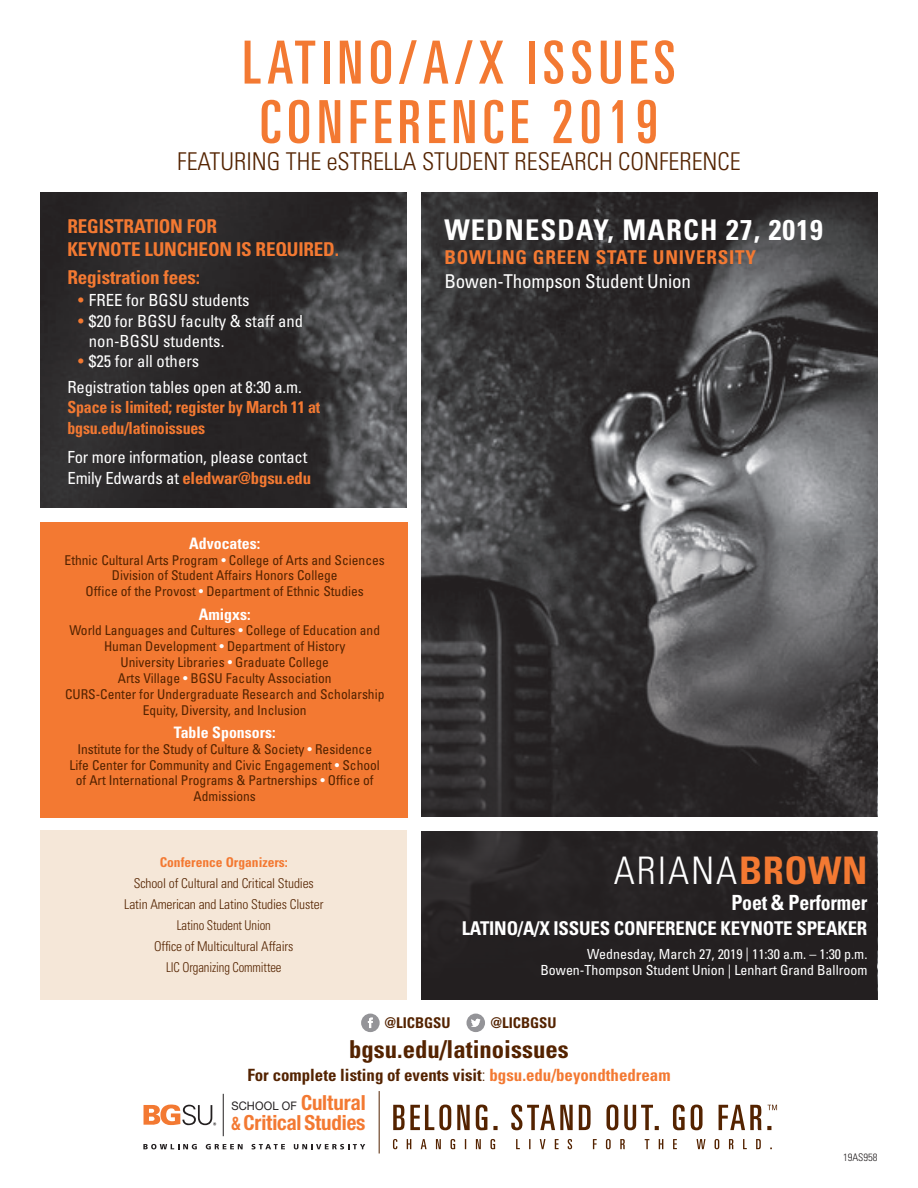
<style>
.page{position:relative;width:918px;height:1188px;background:#fff}
.page>*{position:absolute;margin:0;border:0;box-sizing:border-box;transform-origin:0 0}
.t1{font:ultra-condensed 59.55px "Univers LT Std";letter-spacing:.1em;color:#f37932}
.t2{font:300 condensed 37.95px "Univers LT Std";letter-spacing:.05em;color:#fff}
.t3{font:700 condensed 28.5px "Univers LT Std";letter-spacing:.04em;color:#fff}
.t4{font:700 condensed 24.75px "Univers LT Std";color:#542300}
.t5{font:300 condensed 24.45px "Univers LT Std";color:#542300}
.t6{font:700 condensed 20.85px "Helvetica Neue";letter-spacing:-.005em;color:#f37932}
.t7{font:700 condensed 20.85px "Univers LT Std";letter-spacing:-.01em;color:#fff;scale:.95 1}
.t8{font:700 condensed 19.05px/22.6px "Univers LT Std";letter-spacing:-.01em;color:#f37932}
.t9{font:700 condensed 19.05px "Univers LT Std";letter-spacing:-.01em;color:#fff}
.t10{font:700 condensed 19.05px "Univers LT Std";letter-spacing:.04em;color:#f37932}
.t11{font:condensed 19.05px "Univers LT Std";letter-spacing:-.01em;color:#fff}
.t12{font:700 condensed 16.95px "Univers LT Std";color:#542300}
.t13{font:condensed 16.65px/20.2px "Univers LT Std";color:#fff}
.t14{font:700 condensed 16.65px/20.2px "Univers LT Std";letter-spacing:-.01em;color:#f37932;scale:.95 1}
.t15{font:700 condensed 15.75px "Univers LT Std";color:#fff}
.t16{font:700 condensed 14.85px "Univers LT Std";color:#542300}
.t17{font:condensed 13.95px/15.9px "Univers LT Std";color:#fff;text-align:right}
.t18{font:condensed 13.5px/15.8px "Univers LT Std";color:#542300;text-align:center}
.t19{font:300 condensed 13.5px "Univers LT Std";letter-spacing:-.01em;color:#542300}
.t20{font:300 condensed 13.5px "Univers LT Std";letter-spacing:-.01em;color:#542300;scale:.94 1}
.t21{font:700 condensed 13.5px "Univers LT Std";color:#f37932}
.t22{font:11.7px "Helvetica Neue";letter-spacing:.01em;color:#231f20;scale:.95 1}
.t23{font:300 condensed 10.5px "Univers LT Std";color:#231f20}
.s1{color:#f37932}
.s2{font-weight:700;color:#f37932}
.s3{color:#fff}
.s4{font-weight:300}
.s5{font-weight:700;font-stretch:condensed;font-size:20.85px;color:#f37932}
.s6{font-size:18.6px}
</style>
<div class="page">
<svg style="left:393px;top:1139px;width:379px;height:10px"></svg>
<svg style="left:393px;top:1105px;width:384px;height:25px"></svg>
<svg style="left:144px;top:1104px;width:72px;height:21px"></svg>
<hr style="left:223px;top:1094px;width:1px;height:42px;background:#231f20">
<svg style="left:143px;top:1144px;width:54px;height:5px"></svg>
<svg style="left:206px;top:1144px;width:37px;height:5px"></svg>
<svg style="left:252px;top:1144px;width:33px;height:5px"></svg>
<svg style="left:294px;top:1144px;width:71px;height:5px"></svg>
<hr style="left:379px;top:1091px;width:1px;height:63px;background:#542300">
<img style="left:40px;top:192px;width:838px;height:330px">
<svg style="left:421px;top:522px;width:457px;height:478px;background:#393738"></svg>
<div style="left:33px;top:508px;width:381px;height:14px;background:#fff"></div>
<div style="left:33px;top:817px;width:851px;height:14px;background:#fff"></div>
<div style="left:407px;top:186px;width:14px;height:821px;background:#fff"></div>
<div style="left:40px;top:522px;width:368px;height:295px;background:#f37932"></div>
<div style="left:40px;top:831px;width:367px;height:169px;background:#f5e7d8"></div>
<div style="left:361px;top:1014px;width:19px;height:18px;background:#949498;border-radius:50%"></div>
<svg style="left:368px;top:1018px;width:5px;height:10px"></svg>
<div style="left:467px;top:1014px;width:18px;height:18px;background:#949498;border-radius:50%"></div>
<svg style="left:471px;top:1019px;width:10px;height:8px"></svg>
<p class="t1" style="left:242px;top:29px;width:435px">LATINO/A/X ISSUES</p>
<p class="t1" style="left:260px;top:88px;width:399px">CONFERENCE 2019</p>
<p class="t5" style="left:177px;top:147px;width:565px">FEATURING THE eSTRELLA STUDENT RESEARCH CONFERENCE</p>
<p class="t8" style="left:68px;top:215px;width:273px">REGISTRATION FOR<br>KEYNOTE LUNCHEON IS REQUIRED.</p>
<p class="t8" style="left:68px;top:266px;width:134px">Registration fees:</p>
<p class="t13" style="left:78px;top:290px;width:173px"><span class="s1">•</span> FREE for BGSU students</p>
<p class="t13" style="left:89px;top:310px;width:216px;text-indent:-11px"><span class="s1">•</span> $20 for BGSU faculty &amp; staff and non-BGSU students.</p>
<p class="t13" style="left:78px;top:351px;width:123px"><span class="s1">•</span> $25 for all others</p>
<p class="t13" style="left:68px;top:377px;width:236px">Registration tables open at 8:30 a.m.</p>
<p class="t14" style="left:68px;top:397px;width:268px">Space is limited; register by March 11 at bgsu.edu/latinoissues</p>
<p class="t13" style="left:68px;top:447px;width:245px">For more information, please contact<br>Emily Edwards at <span class="s2">eledwar@bgsu.edu</span></p>
<p class="t15" style="left:189px;top:533px;width:73px">Advocates:</p>
<p class="t18" style="left:65px;top:552px;width:322px">Ethnic Cultural Arts Program <span class="s3">•</span> College of Arts and Sciences<br>Division of Student Affairs Honors College<br>Office of the Provost <span class="s3">•</span> Department of Ethnic Studies</p>
<p class="t15" style="left:199px;top:604px;width:53px">Amigxs:</p>
<p class="t18" style="left:65px;top:623px;width:321px">World Languages and Cultures <span class="s3">•</span> College of Education and Human Development <span class="s3">•</span> Department of History<br>University Libraries <span class="s3">•</span> Graduate College<br>Arts Village <span class="s3">•</span> BGSU Faculty Association<br>CURS-Center for Undergraduate Research and Scholarship Equity, Diversity, and Inclusion</p>
<p class="t15" style="left:174px;top:723px;width:103px">Table Sponsors:</p>
<p class="t18" style="left:70px;top:741px;width:312px">Institute for the Study of Culture &amp; Society <span class="s3">•</span> Residence Life Center for Community and Civic Engagement <span class="s3">•</span> School of Art International Programs &amp; Partnerships <span class="s3">•</span> Office of Admissions</p>
<p class="t21" style="left:160px;top:854px;width:130px">Conference Organizers:</p>
<p class="t19" style="left:134px;top:875px;width:182px">School of Cultural and Critical Studies</p>
<p class="t19" style="left:124px;top:896px;width:201px">Latin American and Latino Studies Cluster</p>
<p class="t20" style="left:177px;top:917px;width:102px">Latino Student Union</p>
<p class="t19" style="left:154px;top:938px;width:141px">Office of Multicultural Affairs</p>
<p class="t20" style="left:166px;top:959px;width:124px">LIC Organizing Committee</p>
<p class="t3" style="left:444px;top:212px;width:380px">WEDNESDAY, MARCH 27, 2019</p>
<p class="t10" style="left:444px;top:246px;width:313px">BOWLING GREEN STATE UNIVERSITY</p>
<p class="t11" style="left:444px;top:270px;width:248px">Bowen-Thompson Student Union</p>
<p class="t2" style="left:614px;top:848px;width:255px">ARIANA<span class="s2">BROWN</span></p>
<p class="t7" style="left:731px;top:890px;width:145px">Poet &amp; Performer</p>
<p class="t9" style="left:462px;top:917px;width:407px">LATINO/A/X ISSUES CONFERENCE KEYNOTE SPEAKER</p>
<p class="t17" style="left:540px;top:946px;width:328px">Wednesday, March 27, 2019 | 11:30 a.m. – 1:30 p.m.<br>Bowen-Thompson Student Union | Lenhart Grand Ballroom</p>
<p class="t16" style="left:384px;top:1014px;width:68px">@LICBGSU</p>
<p class="t16" style="left:490px;top:1014px;width:68px">@LICBGSU</p>
<p class="t4" style="left:349px;top:1034px;width:221px">bgsu.edu/latinoissues</p>
<p class="t12" style="left:247px;top:1065px;width:425px">For complete listing of events visit<span class="s4">:</span> <span class="s1">bgsu.edu/beyondthedream</span></p>
<p class="t22" style="left:231px;top:1098px;width:143px">SCHOOL OF <span class="s5">Cultural</span></p>
<p class="t6" style="left:231px;top:1105px;width:136px"><span class="s6">&amp;</span> Critical Studies</p>
<p class="t23" style="left:843px;top:1151px;width:36px">19AS958</p>
</div>
